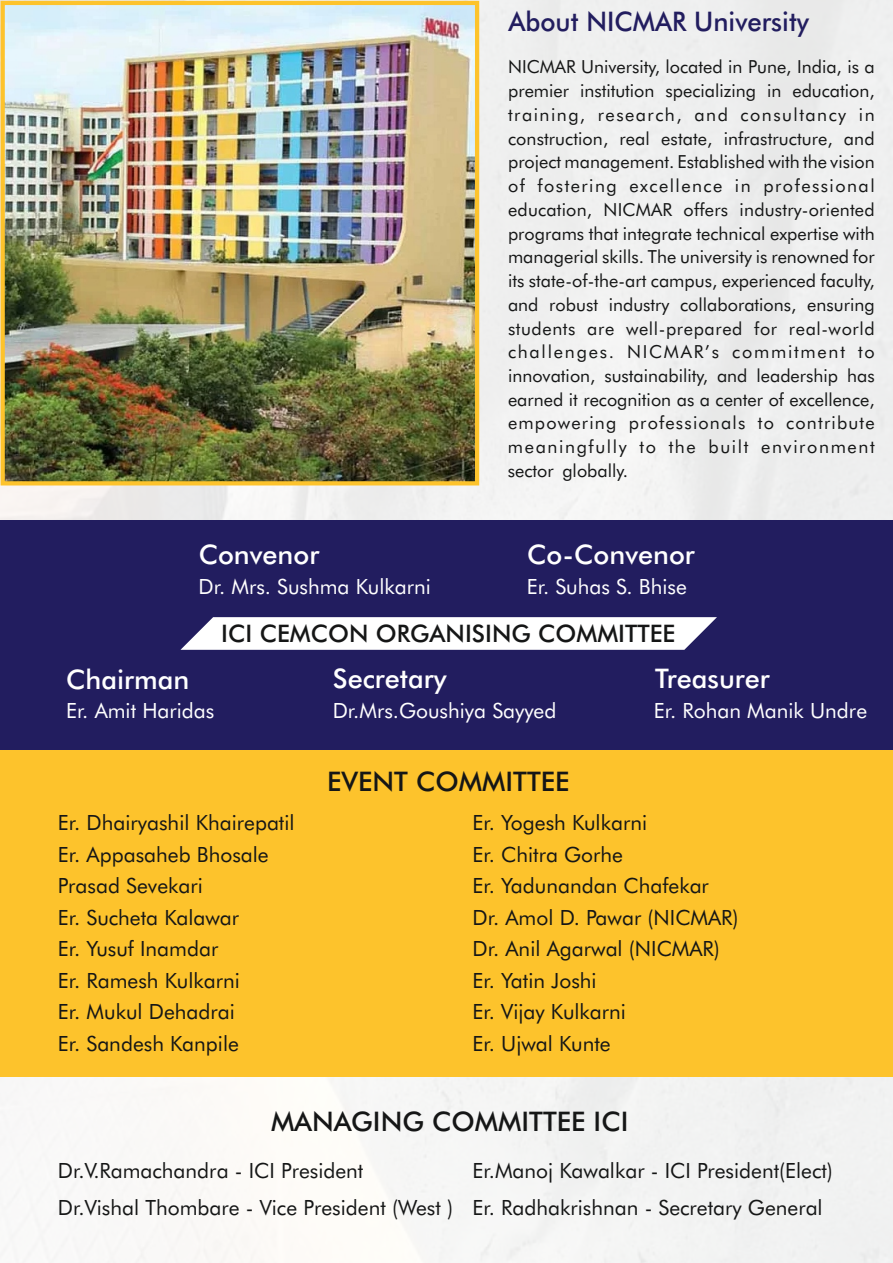
<style>
.page{position:relative;width:893px;height:1263px;background:#fff}
.page>*{position:absolute;margin:0;border:0;box-sizing:border-box;transform-origin:0 0}
.t1{font:500 27px "Futura BT";color:#fff}
.t2{font:500 27px "Futura BT";color:#151616}
.t3{font:500 27px "Futura BT";color:#221d5f;scale:.95 1}
.t4{font:500 24.15px "Futura BT";color:#151616}
.t5{font:21px/31.5px "Futura BT";color:#151616}
.t6{font:21px "Futura BT";color:#fff}
.t7{font:18px/23.7px "Futura BT";letter-spacing:.09em;color:#151616;text-align:justify}
</style>
<div class="page">
<img style="left:0;top:0;width:893px;height:1263px">
<img style="left:6px;top:6px;width:468px;height:474px">
<div style="left:1px;top:1px;width:478px;height:484px;border:4px solid #fdc32c"></div>
<div style="left:0;top:749px;width:893px;height:327px;background:#fdc32c"></div>
<div style="left:0;top:520px;width:893px;height:229px;background:#221d5f"></div>
<svg style="left:180px;top:617px;width:537px;height:33px;background:#efeef3"></svg>
<h1 class="t3" style="left:508px;top:11px;width:318px">About NICMAR University</h1>
<p class="t7" style="left:508px;top:57px;width:368px">NICMAR University, located in Pune, India, is a premier institution specializing in education, training, research, and consultancy in construction, real estate, infrastructure, and project management. Established with the vision of fostering excellence in professional education, NICMAR offers industry-oriented programs that integrate technical expertise with managerial skills. The university is renowned for its state-of-the-art campus, experienced faculty, and robust industry collaborations, ensuring students are well-prepared for real-world challenges. NICMAR’s commitment to innovation, sustainability, and leadership has earned it recognition as a center of excellence, empowering professionals to contribute meaningfully to the built environment sector globally.</p>
<h1 class="t1" style="left:199px;top:543px;width:122px">Convenor</h1>
<h1 class="t1" style="left:527px;top:543px;width:169px">Co-Convenor</h1>
<p class="t6" style="left:199px;top:578px;width:234px">Dr. Mrs. Sushma Kulkarni</p>
<p class="t6" style="left:527px;top:578px;width:162px">Er. Suhas S. Bhise</p>
<h2 class="t4" style="left:221px;top:624px;width:456px">ICI CEMCON ORGANISING COMMITTEE</h2>
<h1 class="t1" style="left:66px;top:668px;width:125px">Chairman</h1>
<h1 class="t1" style="left:333px;top:668px;width:115px">Secretary</h1>
<h1 class="t1" style="left:655px;top:668px;width:116px">Treasurer</h1>
<p class="t6" style="left:66px;top:702px;width:150px">Er. Amit Haridas</p>
<p class="t6" style="left:333px;top:702px;width:225px">Dr.Mrs.Goushiya Sayyed</p>
<p class="t6" style="left:654px;top:702px;width:215px">Er. Rohan Manik Undre</p>
<h1 class="t2" style="left:327px;top:770px;width:244px">EVENT COMMITTEE</h1>
<p class="t5" style="left:58px;top:809px;width:238px">Er. Dhairyashil Khairepatil<br>Er. Appasaheb Bhosale<br>Prasad Sevekari<br>Er. Sucheta Kalawar<br>Er. Yusuf Inamdar<br>Er. Ramesh Kulkarni<br>Er. Mukul Dehadrai<br>Er. Sandesh Kanpile</p>
<p class="t5" style="left:473px;top:809px;width:267px">Er. Yogesh Kulkarni<br>Er. Chitra Gorhe<br>Er. Yadunandan Chafekar<br>Dr. Amol D. Pawar (NICMAR)<br>Dr. Anil Agarwal (NICMAR)<br>Er. Yatin Joshi<br>Er. Vijay Kulkarni<br>Er. Ujwal Kunte</p>
<h1 class="t2" style="left:271px;top:1111px;width:359px">MANAGING COMMITTEE ICI</h1>
<p class="t5" style="left:58px;top:1153px;width:397px;line-height:37.8px">Dr.V.Ramachandra - ICI President<br>Dr.Vishal Thombare - Vice President (West )</p>
<p class="t5" style="left:473px;top:1153px;width:362px;line-height:37.8px">Er.Manoj Kawalkar - ICI President(Elect)<br>Er. Radhakrishnan - Secretary General</p>
</div>
